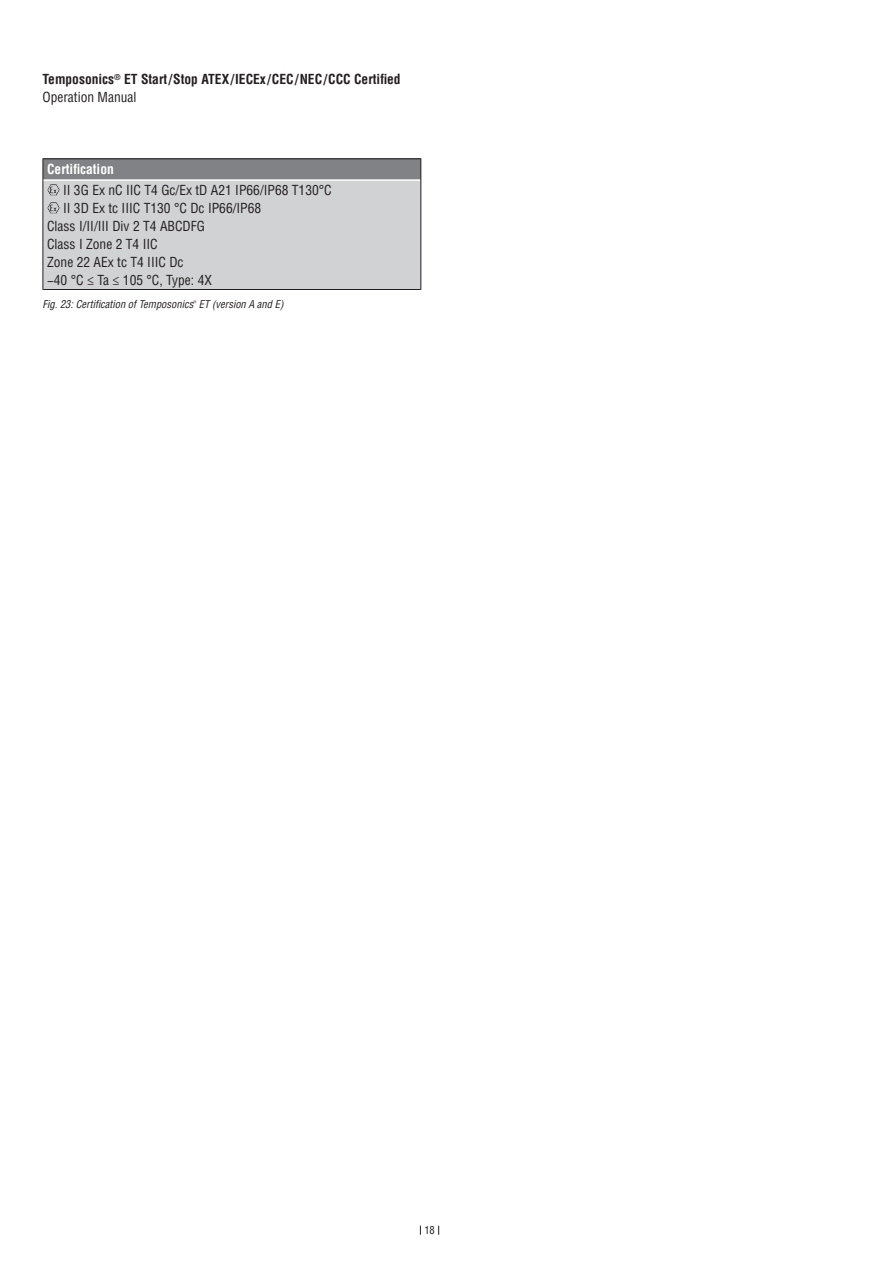
<style>
.page{position:relative;width:893px;height:1263px;background:#fff}
.page>*{position:absolute;margin:0;border:0;box-sizing:border-box;transform-origin:0 0}
.t1{font:condensed 13.5px "Helvetica LT Std";color:#231f20}
.t2{font:700 condensed 13.5px/18px "Helvetica LT Pro";color:#231f20}
.t3{font:700 condensed 13.5px "Helvetica LT Std";color:#fff}
.t4{font:italic condensed 10.5px "Helvetica LT Pro";color:#231f20}
.t5{font:condensed 10.5px "Helvetica LT Pro";color:#231f20}
.s1{font-weight:400}
</style>
<div class="page">
<div style="left:43px;top:159px;width:378px;height:21px;background:#808285"></div>
<div style="left:43px;top:180px;width:378px;height:109px;background:#d1d2d4"></div>
<hr style="left:43px;top:179px;width:377px;height:2px;background:#fff">
<hr style="left:43px;top:158px;width:377px;height:1px;background:#231f20">
<svg style="left:420px;top:158px;width:1px;height:22px"></svg>
<hr style="left:43px;top:180px;width:1px;height:110px;background:#231f20">
<hr style="left:420px;top:180px;width:1px;height:110px;background:#231f20">
<hr style="left:43px;top:289px;width:377px;height:1px;background:#231f20">
<svg style="left:43px;top:158px;width:17px;height:37px"></svg>
<svg style="left:47px;top:202px;width:13px;height:11px"></svg>
<p class="t2" style="left:42px;top:70px;width:360px">Temposonics<sup>®</sup> ET Start / Stop ATEX / IECEx / CEC / NEC / CCC Certified<br><span class="s1">Operation Manual</span></p>
<p class="t3" style="left:47px;top:161px;width:68px">Certification</p>
<p class="t1" style="left:63px;top:182px;width:270px">II 3G Ex nC IIC T4 Gc/Ex tD A21 IP66/IP68 T130°C</p>
<p class="t1" style="left:63px;top:200px;width:200px">II 3D Ex tc IIIC T130 °C Dc IP66/IP68</p>
<p class="t1" style="left:47px;top:218px;width:159px">Class I/II/III Div 2 T4 ABCDFG</p>
<p class="t1" style="left:47px;top:236px;width:112px">Class I Zone 2 T4 IIC</p>
<p class="t1" style="left:47px;top:254px;width:138px">Zone 22 AEx tc T4 IIIC Dc</p>
<p class="t1" style="left:47px;top:272px;width:166px">−40 °C ≤ Ta ≤ 105 °C, Type: 4X</p>
<p class="t4" style="left:43px;top:298px;width:242px">Fig. 23: Certification of Temposonics<sup>®</sup> ET (version A and E)</p>
<p class="t5" style="left:424px;top:1224px;width:12px">18</p>
</div>
